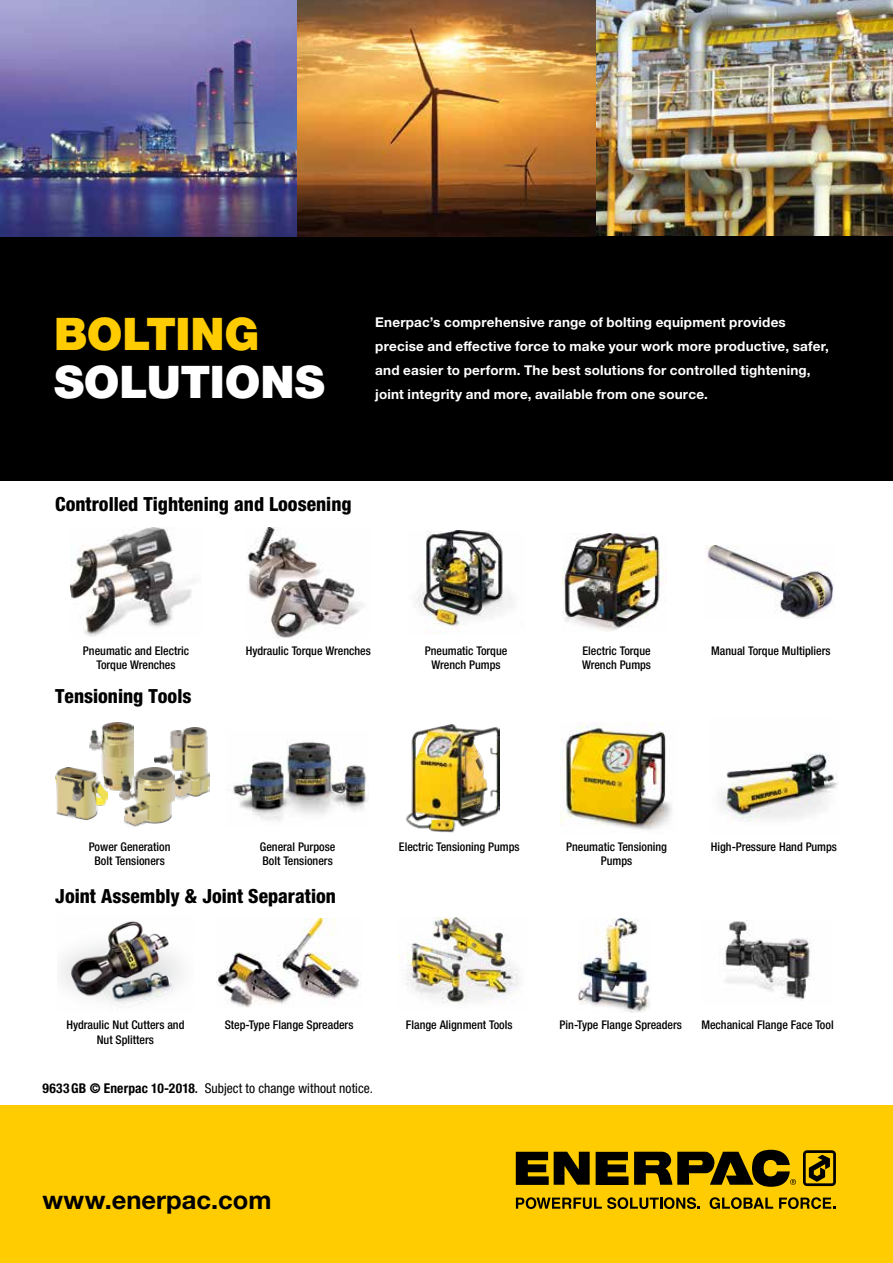
<style>
.page{position:relative;width:893px;height:1263px;background:#fff}
.page>*{position:absolute;margin:0;border:0;box-sizing:border-box;transform-origin:0 0}
.t1{font:900 45px "Helvetica Neue LTW1 G";color:#fff}
.t2{font:900 45px "Helvetica Neue LTW1 G";letter-spacing:-.005em;color:#fecc00}
.t3{font:700 25.5px "Helvetica Neue LTW1 G";color:#000}
.t4{font:800 condensed 19.5px "Helvetica Neue LTW1 G";color:#000}
.t5{font:700 13.5px/24px "Helvetica Neue LTW1 G";letter-spacing:.015em;color:#fff}
.t6{font:condensed 13.5px "Helvetica Neue LTW1 G";letter-spacing:.005em;color:#000}
.t7{font:500 condensed 12px/14.4px "Helvetica Neue LTW1 G";color:#000;text-align:center}
.s1{font-weight:700}
.s2{font-weight:500}
</style>
<div class="page">
<img style="left:595px;top:0;width:298px;height:236px">
<div style="left:0;top:236px;width:893px;height:244px;background:#000"></div>
<img style="left:0;top:0;width:298px;height:236px">
<img style="left:298px;top:0;width:297px;height:236px">
<div style="left:0;top:1106px;width:893px;height:157px;background:#fecc00"></div>
<svg style="left:803px;top:1150px;width:33px;height:36px"></svg>
<svg style="left:516px;top:1152px;width:74px;height:33px"></svg>
<svg style="left:596px;top:1152px;width:32px;height:33px"></svg>
<svg style="left:634px;top:1150px;width:162px;height:37px"></svg>
<svg style="left:516px;top:1197px;width:184px;height:12px"></svg>
<svg style="left:710px;top:1197px;width:63px;height:12px"></svg>
<svg style="left:779px;top:1197px;width:56px;height:12px"></svg>
<img style="left:60px;top:921px;width:121px;height:83px">
<img style="left:216px;top:918px;width:144px;height:89px">
<img style="left:399px;top:917px;width:120px;height:87px">
<img style="left:578px;top:918px;width:72px;height:94px">
<img style="left:719px;top:921px;width:92px;height:79px">
<img style="left:228px;top:740px;width:141px;height:81px">
<img style="left:721px;top:753px;width:117px;height:69px">
<img style="left:406px;top:724px;width:94px;height:108px">
<img style="left:560px;top:722px;width:112px;height:108px">
<img style="left:89px;top:723px;width:45px;height:68px">
<img style="left:55px;top:768px;width:52px;height:52px">
<img style="left:155px;top:727px;width:54px;height:73px">
<img style="left:120px;top:768px;width:55px;height:59px">
<img style="left:563px;top:533px;width:103px;height:99px">
<img style="left:416px;top:530px;width:96px;height:104px">
<img style="left:71px;top:528px;width:123px;height:109px">
<img style="left:247px;top:527px;width:117px;height:111px">
<img style="left:705px;top:545px;width:129px;height:74px">
<h1 class="t2" style="left:54px;top:307px;width:207px">BOLTING</h1>
<h1 class="t1" style="left:54px;top:355px;width:272px">SOLUTIONS</h1>
<p class="t5" style="left:375px;top:310px;width:455px">Enerpac’s comprehensive range of bolting equipment provides precise and effective force to make your work more productive, safer, and easier to perform. The best solutions for controlled tightening, joint integrity and more, available from one source.</p>
<h3 class="t4" style="left:55px;top:493px;width:298px">Controlled Tightening and Loosening</h3>
<p class="t7" style="left:83px;top:643px;width:108px">Pneumatic and Electric<br>Torque Wrenches</p>
<p class="t7" style="left:425px;top:643px;width:84px">Pneumatic Torque<br>Wrench Pumps</p>
<p class="t7" style="left:711px;top:643px;width:121px">Manual Torque Multipliers</p>
<p class="t7" style="left:246px;top:643px;width:127px">Hydraulic Torque Wrenches</p>
<p class="t7" style="left:582px;top:643px;width:71px;text-align:left">Electric Torque<br>Wrench Pumps</p>
<h3 class="t4" style="left:55px;top:684px;width:138px">Tensioning Tools</h3>
<p class="t7" style="left:89px;top:839px;width:83px">Power Generation<br>Bolt Tensioners</p>
<p class="t7" style="left:399px;top:839px;width:122px">Electric Tensioning Pumps</p>
<p class="t7" style="left:566px;top:839px;width:102px">Pneumatic Tensioning</p>
<p class="t7" style="left:711px;top:839px;width:128px">High-Pressure Hand Pumps</p>
<p class="t7" style="left:260px;top:839px;width:77px;text-align:left">General Purpose<br>Bolt Tensioners</p>
<p class="t7" style="left:601px;top:853px;width:33px">Pumps</p>
<h3 class="t4" style="left:55px;top:884px;width:282px">Joint Assembly &amp; Joint Separation</h3>
<p class="t7" style="left:66px;top:1018px;width:120px">Hydraulic Nut Cutters and<br>Nut Splitters</p>
<p class="t7" style="left:225px;top:1018px;width:130px">Step-Type Flange Spreaders</p>
<p class="t7" style="left:406px;top:1018px;width:108px">Flange Alignment Tools</p>
<p class="t7" style="left:560px;top:1018px;width:124px">Pin-Type Flange Spreaders</p>
<p class="t7" style="left:701px;top:1018px;width:134px">Mechanical Flange Face Tool</p>
<p class="t6" style="left:43px;top:1080px;width:332px"><span class="s1">9633GB © Enerpac 10-2018</span><span class="s2">.</span> Subject to change without notice.</p>
<h2 class="t3" style="left:43px;top:1184px;width:230px">www.enerpac.com</h2>
</div>
